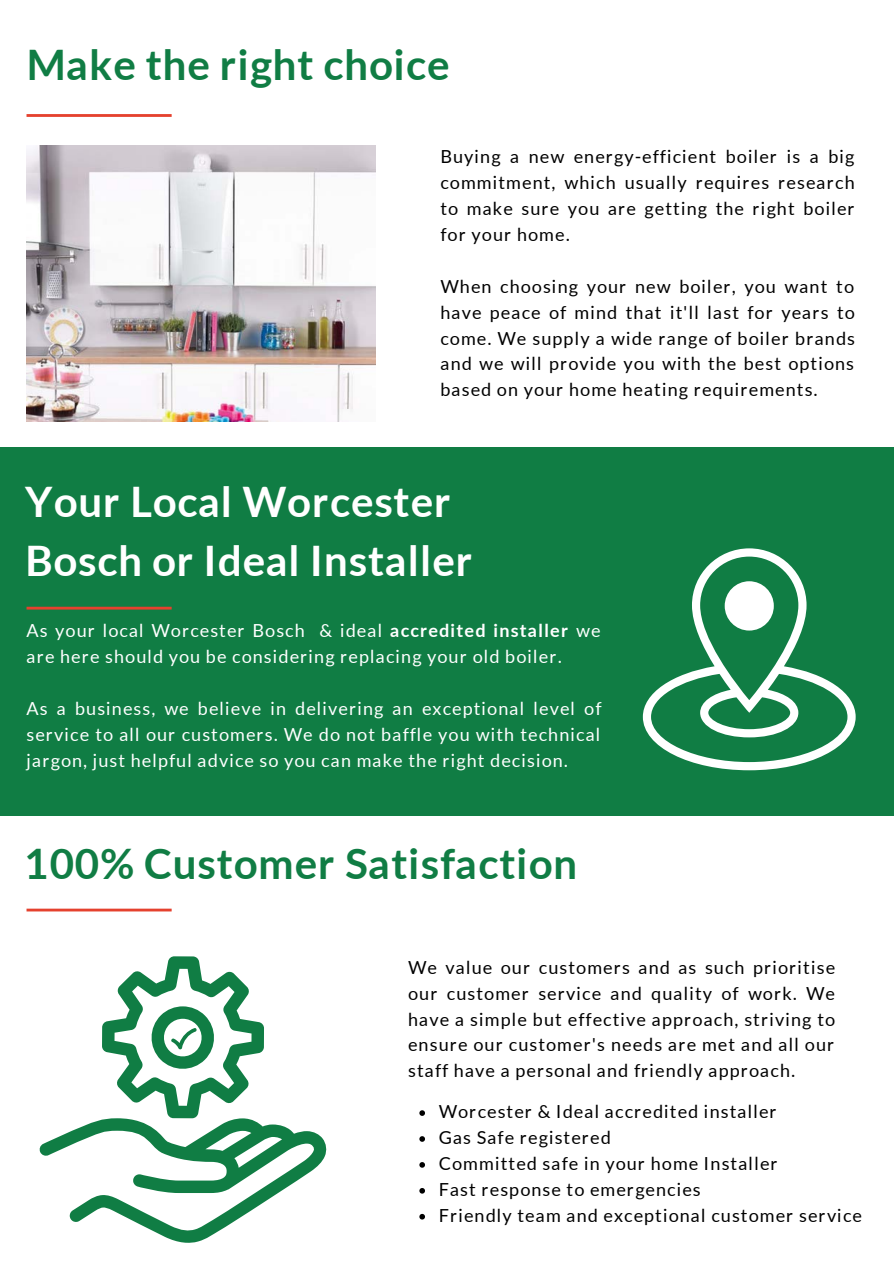
<style>
.page{position:relative;width:894px;height:1264px;background:#fff}
.page>*{position:absolute;margin:0;border:0;box-sizing:border-box;transform-origin:0 0}
.t1{font:700 42px "Lato";letter-spacing:.025em;color:#107d44}
.t2{font:700 42px/58.5px "Lato";letter-spacing:.02em;color:#fff}
.t3{font:18px/26px "Lato";letter-spacing:.06em;color:#000;text-align:justify}
.t4{font:18px/26px "Lato";letter-spacing:.06em;color:#fff}
.s1{font-weight:700}
</style>
<div class="page">
<div style="left:0;top:447px;width:893px;height:369px;background:#107d44"></div>
<svg style="left:39px;top:956px;width:288px;height:287px"></svg>
<svg style="left:170px;top:1028px;width:27px;height:21px"></svg>
<svg style="left:27px;top:908px;width:145px;height:3px"></svg>
<svg style="left:27px;top:606px;width:145px;height:3px"></svg>
<svg style="left:27px;top:114px;width:145px;height:3px"></svg>
<img style="left:27px;top:145px;width:349px;height:276px">
<svg style="left:642px;top:548px;width:213px;height:222px"></svg>
<div style="left:724px;top:581px;width:49px;height:49px;background:#fff;border-radius:50%"></div>
<svg style="left:419px;top:1110px;width:6px;height:5px"></svg>
<svg style="left:419px;top:1136px;width:6px;height:5px"></svg>
<svg style="left:419px;top:1162px;width:6px;height:5px"></svg>
<svg style="left:419px;top:1188px;width:6px;height:5px"></svg>
<svg style="left:419px;top:1213px;width:6px;height:6px"></svg>
<p class="t1" style="left:27px;top:34px;width:424px">Make the right choice</p>
<p class="t3" style="left:440px;top:143px;width:415px">Buying a new energy-efficient boiler is a big commitment, which usually requires research to make sure you are getting the right boiler for your home.</p>
<p class="t3" style="left:440px;top:272px;width:416px">When choosing your new boiler, you want to have peace of mind that it'll last for years to come. We supply a wide range of boiler brands and we will provide you with the best options based on your home heating requirements.</p>
<p class="t2" style="left:25px;top:471px;width:447px">Your Local Worcester<br>Bosch or Ideal Installer</p>
<p class="t4" style="left:27px;top:617px;width:575px">As your local Worcester Bosch &amp; ideal <span class="s1">accredited installer</span> we are here should you be considering replacing your old boiler.</p>
<p class="t4" style="left:27px;top:694px;width:576px;text-align:justify">As a business, we believe in delivering an exceptional level of service to all our customers. We do not baffle you with technical jargon, just helpful advice so you can make the right decision.</p>
<p class="t1" style="left:24px;top:832px;width:554px">100% Customer Satisfaction</p>
<p class="t3" style="left:408px;top:953px;width:428px">We value our customers and as such prioritise our customer service and quality of work. We have a simple but effective approach, striving to ensure our customer's needs are met and all our staff have a personal and friendly approach.</p>
<p class="t3" style="left:438px;top:1097px;width:339px">Worcester &amp; Ideal accredited installer</p>
<p class="t3" style="left:438px;top:1123px;width:174px">Gas Safe registered</p>
<p class="t3" style="left:438px;top:1149px;width:340px">Committed safe in your home Installer</p>
<p class="t3" style="left:438px;top:1175px;width:263px">Fast response to emergencies</p>
<p class="t3" style="left:438px;top:1201px;width:424px">Friendly team and exceptional customer service</p>
</div>
